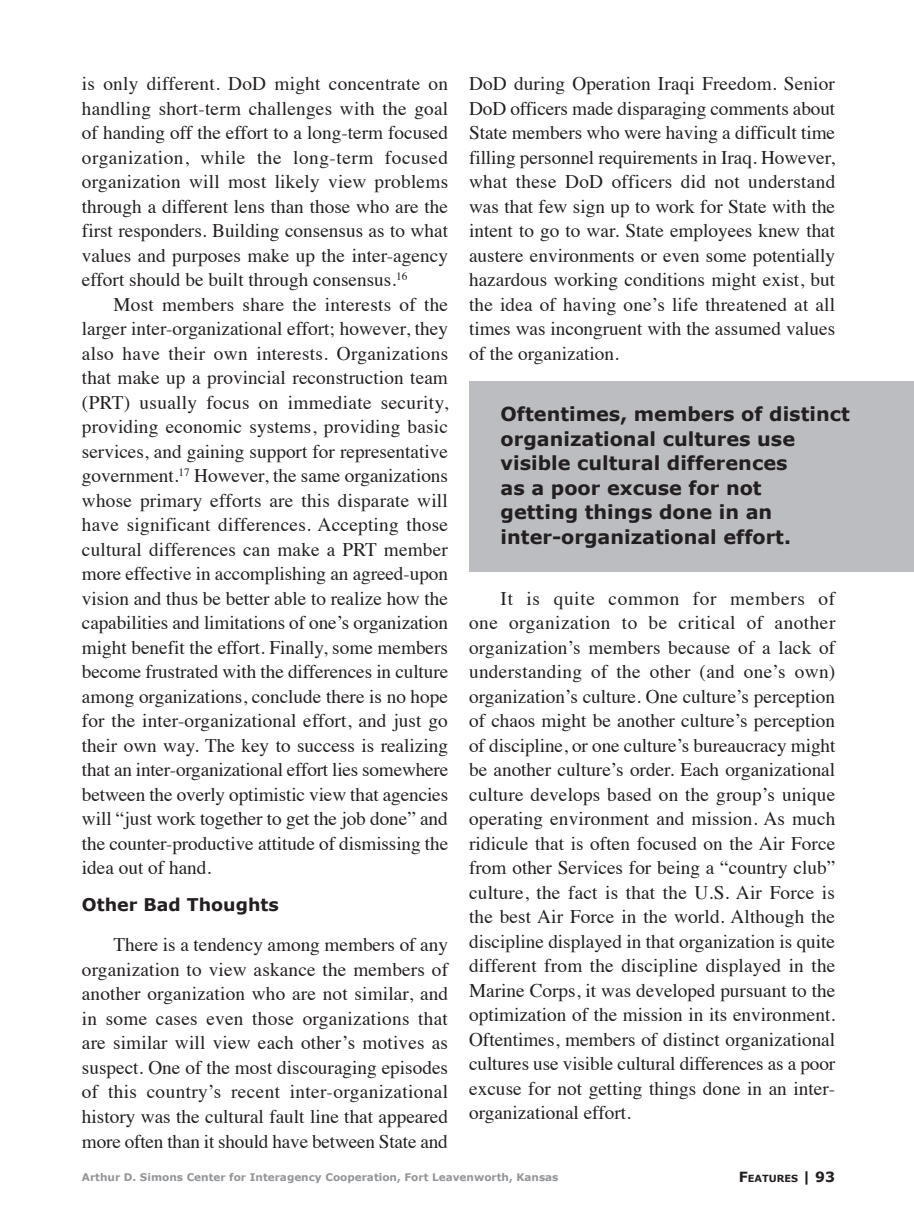
<style>
.page{position:relative;width:914px;height:1229px;background:#fff}
.page>*{position:absolute;margin:0;border:0;box-sizing:border-box;transform-origin:0 0}
.t1{font:19.25px/24.5px "Times";color:#231f20;text-align:justify}
.Right_Pull_Quote{font:700 19.25px/24.5px "Verdana";color:#231f20}
.Subheads{font:700 17.5px "Verdana";color:#231f20}
.t2{font:700 10.5px "Verdana";color:#939598}
.t3{font:700 9.8px "Verdana";color:#231f20}
.s1{font-size:14px}
</style>
<div class="page">
<div style="left:469px;top:382px;width:445px;height:190px;background:#bcbdc0"></div>
<p class="t1" style="left:82px;top:70px;width:368px">is only different. DoD might concentrate on handling short-term challenges with the goal of handing off the effort to a long-term focused organization, while the long-term focused organization will most likely view problems through a different lens than those who are the first responders. Building consensus as to what values and purposes make up the inter-agency effort should be built through consensus.<sup>16</sup></p>
<p class="t1" style="left:82px;top:290px;width:368px;text-indent:32px">Most members share the interests of the larger inter-organizational effort; however, they also have their own interests. Organizations that make up a provincial reconstruction team (PRT) usually focus on immediate security, providing economic systems, providing basic services, and gaining support for representative government.<sup>17</sup> However, the same organizations whose primary efforts are this disparate will have significant differences. Accepting those cultural differences can make a PRT member more effective in accomplishing an agreed-upon vision and thus be better able to realize how the capabilities and limitations of one’s organization might benefit the effort. Finally, some members become frustrated with the differences in culture among organizations, conclude there is no hope for the inter-organizational effort, and just go their own way. The key to success is realizing that an inter-organizational effort lies somewhere between the overly optimistic view that agencies will “just work together to get the job done” and the counter-productive attitude of dismissing the idea out of hand.</p>
<p class="Subheads" style="left:82px;top:893px;width:198px">Other Bad Thoughts</p>
<p class="t1" style="left:82px;top:931px;width:368px;text-indent:32px">There is a tendency among members of any organization to view askance the members of another organization who are not similar, and in some cases even those organizations that are similar will view each other’s motives as suspect. One of the most discouraging episodes of this country’s recent inter-organizational history was the cultural fault line that appeared more often than it should have between State and</p>
<p class="t1" style="left:469px;top:70px;width:368px">DoD during Operation Iraqi Freedom. Senior DoD officers made disparaging comments about State members who were having a difficult time filling personnel requirements in Iraq. However, what these DoD officers did not understand was that few sign up to work for State with the intent to go to war. State employees knew that austere environments or even some potentially hazardous working conditions might exist, but the idea of having one’s life threatened at all times was incongruent with the assumed values of the organization.</p>
<p class="Right_Pull_Quote" style="left:500px;top:401px;width:351px">Oftentimes, members of distinct organizational cultures use visible cultural differences<br>as a poor excuse for not<br>getting things done in an inter-organizational effort.</p>
<p class="t1" style="left:469px;top:584px;width:368px;text-indent:32px">It is quite common for members of one organization to be critical of another organization’s members because of a lack of understanding of the other (and one’s own) organization’s culture. One culture’s perception of chaos might be another culture’s perception of discipline, or one culture’s bureaucracy might be another culture’s order. Each organizational culture develops based on the group’s unique operating environment and mission. As much ridicule that is often focused on the Air Force from other Services for being a “country club” culture, the fact is that the U.S. Air Force is the best Air Force in the world. Although the discipline displayed in that organization is quite different from the discipline displayed in the Marine Corps, it was developed pursuant to the optimization of the mission in its environment.<br>Oftentimes, members of distinct organizational cultures use visible cultural differences as a poor excuse for not getting things done in an inter&shy;organizational effort.</p>
<p class="t2" style="left:82px;top:1170px;width:478px">Arthur D. Simons Center for Interagency Cooperation, Fort Leavenworth, Kansas</p>
<p class="t3" style="left:738px;top:1171px;width:98px"><span class="s1">F</span>EATURES <span class="s1">|</span> <span class="s1">93</span></p>
</div>
